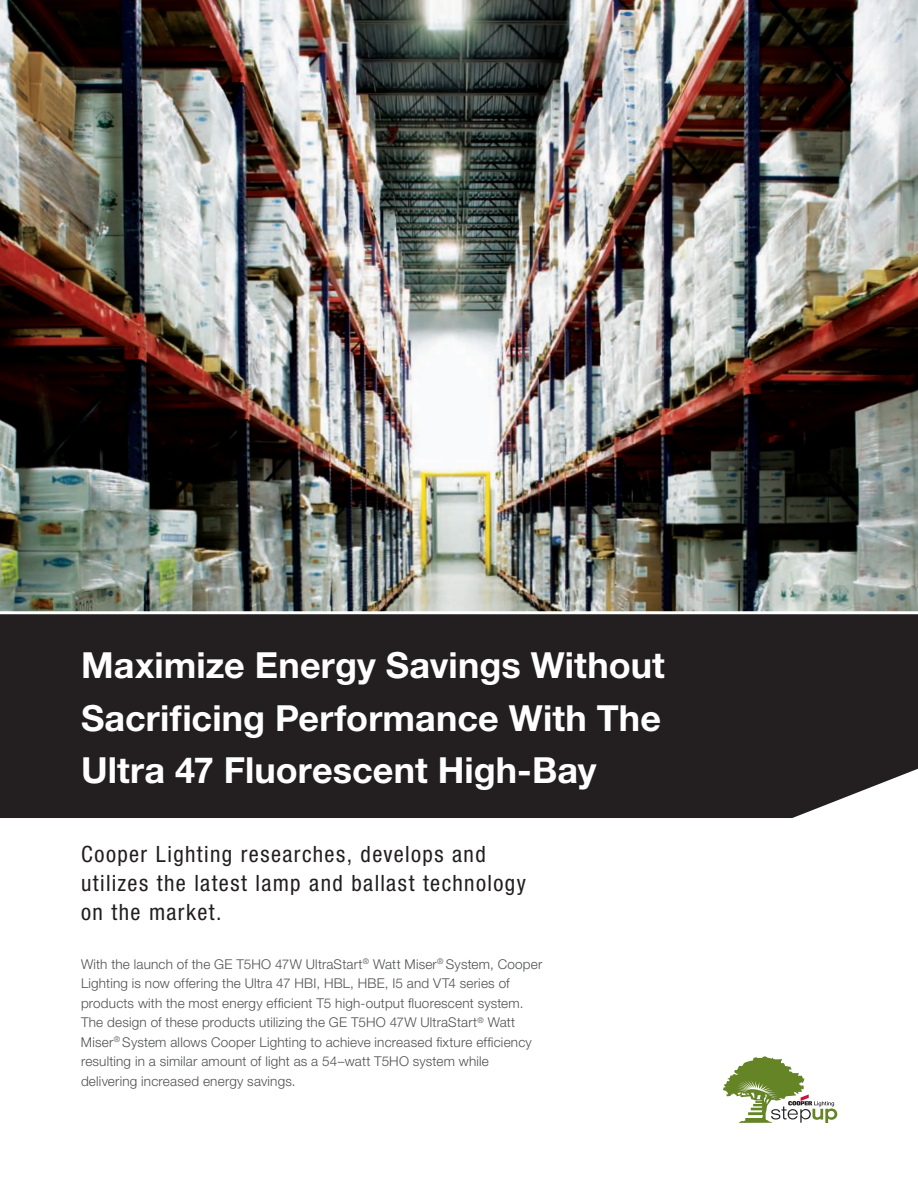
<style>
.page{position:relative;width:918px;height:1188px;background:#fff}
.page>*{position:absolute;margin:0;border:0;box-sizing:border-box;transform-origin:0 0}
.t1{font:700 36px/52.5px "Helvetica Neue";color:#fff;text-align:justify}
.t2{font:condensed 22.5px/29.2px "Helvetica Neue";letter-spacing:.065em;color:#231f20}
.t3{font:300 13.5px/19.5px "Helvetica Neue";letter-spacing:.015em;color:#4f5151}
</style>
<div class="page">
<img style="left:0;top:0;width:918px;height:611px">
<div style="left:0;top:614px;width:918px;height:204px;background:#231f20"></div>
<hr style="left:917px;top:0;width:1px;height:496px;background:#231f20">
<svg style="left:723px;top:1056px;width:114px;height:67px"></svg>
<h1 class="t1" style="left:81px;top:639px;width:585px">Maximize Energy Savings Without Sacrificing Performance With The Ultra 47 Fluorescent High-Bay</h1>
<h2 class="t2" style="left:81px;top:839px;width:446px">Cooper Lighting researches, develops and utilizes the latest lamp and ballast technology on the market.</h2>
<p class="t3" style="left:81px;top:954px;width:463px">With the launch of the GE T5HO 47W UltraStart<sup>®</sup> Watt Miser<sup>®</sup> System, Cooper Lighting is now offering the Ultra 47 HBI, HBL, HBE, I5 and VT4 series of products with the most energy efficient T5 high-output fluorescent system.<br>The design of these products utilizing the GE T5HO 47W UltraStart<sup>®</sup> Watt Miser<sup>®</sup> System allows Cooper Lighting to achieve increased fixture efficiency resulting in a similar amount of light as a 54–watt T5HO system while delivering increased energy savings.</p>
</div>
